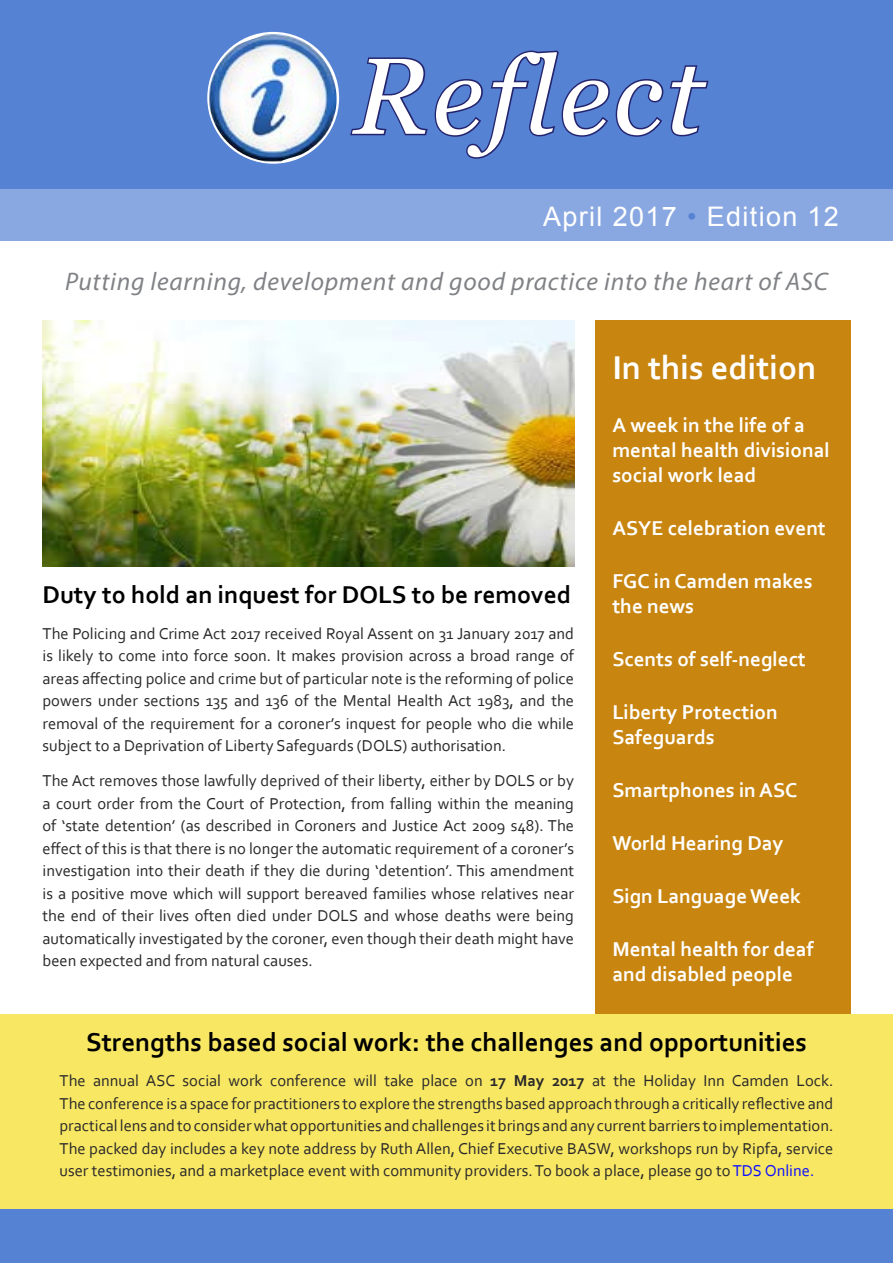
<style>
.page{position:relative;width:893px;height:1263px;background:#fff}
.page>*{position:absolute;margin:0;border:0;box-sizing:border-box;transform-origin:0 0}
.t1{font:italic 108px "Georgia";letter-spacing:.03em;color:#fff}
.t2{font:700 34.5px "Corbel";color:#fff}
.t3{font:700 27px "Corbel";color:#000}
.t4{font:27px "Arial";letter-spacing:.05em;color:#fff}
.t5{font:italic 25.5px "Myriad Pro";letter-spacing:.03em;color:#808285}
.t6{font:700 25.5px "Corbel";color:#000}
.t7{font:700 21px/25.2px "Corbel";color:#fff}
.t8{font:16.5px/22.5px "Corbel";color:#292829;text-align:justify}
.s1{color:#5682d4}
.s2{font-weight:700}
.s3{color:#0d0dff}
</style>
<div class="page">
<div style="left:0;top:109px;width:893px;height:132px;background:#89a8e1"></div>
<div style="left:0;top:0;width:893px;height:188px;background:#5682d4"></div>
<div style="left:0;top:1209px;width:893px;height:54px;background:#5682d4"></div>
<svg style="left:350px;top:50px;width:359px;height:109px"></svg>
<div style="left:595px;top:320px;width:255px;height:694px;background:#c88510"></div>
<img style="left:43px;top:320px;width:531px;height:246px">
<img style="left:209px;top:34px;width:128px;height:127px">
<div style="left:0;top:1014px;width:893px;height:195px;background:#f8e763"></div>
<h1 class="t1" style="left:353px;top:28px;width:352px">Reflect</h1>
<h3 class="t4" style="left:543px;top:199px;width:297px">April 2017 <span class="s1">•</span> Edition 12</h3>
<h3 class="t5" style="left:65px;top:266px;width:764px">Putting learning, development and good practice into the heart of ASC</h3>
<h3 class="t6" style="left:43px;top:579px;width:530px">Duty to hold an inquest for DOLS to be removed</h3>
<p class="t8" style="left:43px;top:621px;width:533px">The Policing and Crime Act 2017 received Royal Assent on 31 January 2017 and is likely to come into force soon. It makes provision across a broad range of areas affecting police and crime but of particular note is the reforming of police powers under sections 135 and 136 of the Mental Health Act 1983, and the removal of the requirement for a coroner’s inquest for people who die while subject to a Deprivation of Liberty Safeguards (DOLS) authorisation.</p>
<p class="t8" style="left:43px;top:769px;width:533px">The Act removes those lawfully deprived of their liberty, either by DOLS or by a court order from the Court of Protection, from falling within the meaning of ‘state detention’ (as described in Coroners and Justice Act 2009 s48). The effect of this is that there is no longer the automatic requirement of a coroner’s investigation into their death if they die during ‘detention’. This amendment is a positive move which will support bereaved families whose relatives near the end of their lives often died under DOLS and whose deaths were being automatically investigated by the coroner, even though their death might have been expected and from natural causes.</p>
<h2 class="t2" style="left:612px;top:346px;width:205px">In this edition</h2>
<p class="t7" style="left:612px;top:412px;width:219px">A week in the life of a mental health divisional social work lead</p>
<p class="t7" style="left:612px;top:515px;width:215px">ASYE celebration event</p>
<p class="t7" style="left:612px;top:568px;width:202px">FGC in Camden makes the news</p>
<p class="t7" style="left:612px;top:646px;width:195px">Scents of self-neglect</p>
<p class="t7" style="left:612px;top:699px;width:167px">Liberty Protection<br>Safeguards</p>
<p class="t7" style="left:612px;top:777px;width:187px">Smartphones in ASC</p>
<p class="t7" style="left:612px;top:830px;width:173px">World Hearing Day</p>
<p class="t7" style="left:612px;top:882px;width:190px">Sign Language Week</p>
<p class="t7" style="left:612px;top:935px;width:203px">Mental health for deaf and disabled people</p>
<h3 class="t3" style="left:86px;top:1025px;width:722px">Strengths based social work: the challenges and opportunities</h3>
<p class="t8" style="left:60px;top:1069px;width:775px">The annual ASC social work conference will take place on <span class="s2">17 May 2017</span> at the Holiday Inn Camden Lock.<br>The conference is a space for practitioners to explore the strengths based approach through a critically reflective and practical lens and to consider what opportunities and challenges it brings and any current barriers to implementation.<br>The packed day includes a key note address by Ruth Allen, Chief Executive BASW, workshops run by Ripfa, service user testimonies, and a marketplace event with community providers. To book a place, please go to <span class="s3">TDS Online.</span></p>
</div>
